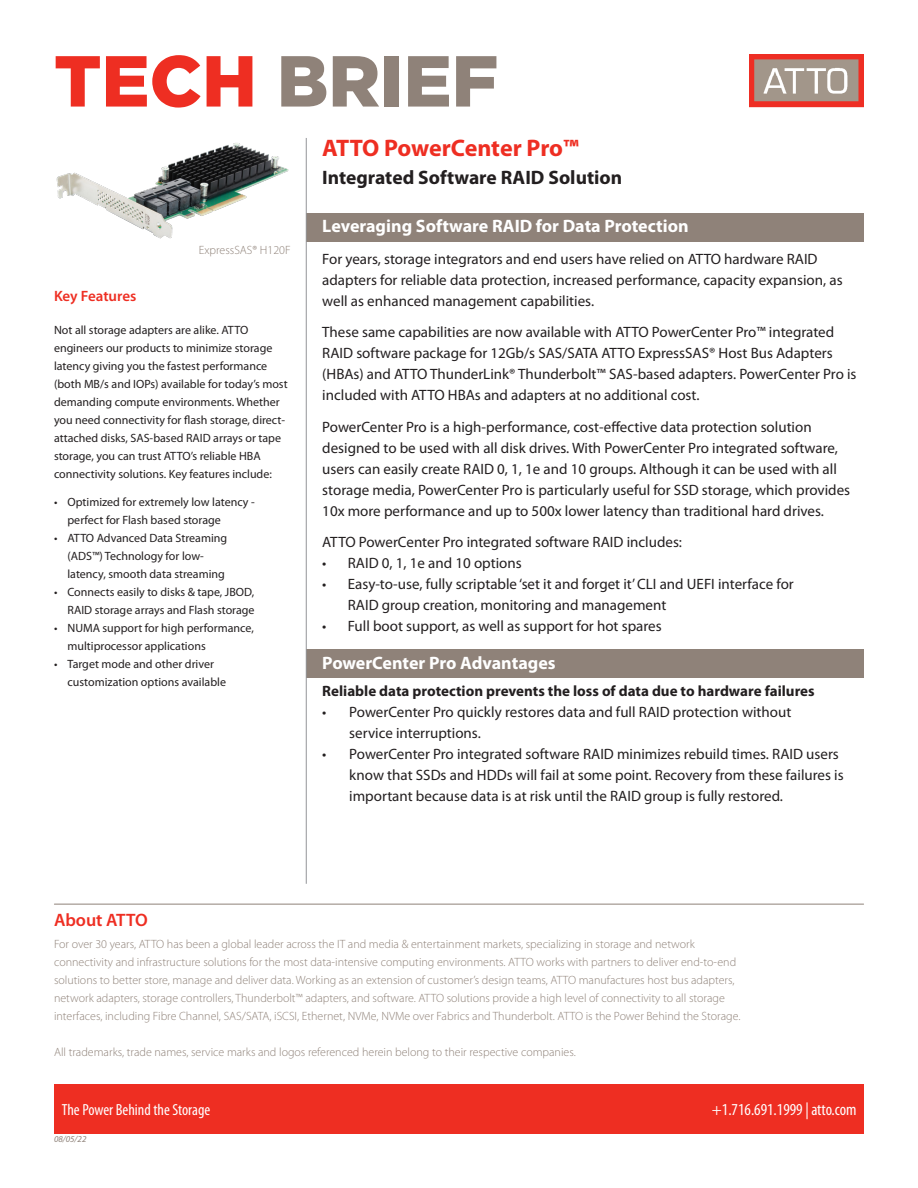
<style>
.page{position:relative;width:918px;height:1188px;background:#fff}
.page>*{position:absolute;margin:0;border:0;box-sizing:border-box;transform-origin:0 0}
.t1{font:900 72px "Gotham";color:#8f8279}
.t2{font:700 24px "Myriad Pro";letter-spacing:-.01em;color:#ee2e22}
.t3{font:700 19.5px "Myriad Pro";color:#231f20}
.t4{font:700 18px "Myriad Pro";color:#fff}
.Copy_Title{font:600 18px "Myriad Pro";color:#ee2e22}
.t5{font:condensed 16.8px "Myriad Pro";color:#fff}
.t6{font:condensed 16.05px "Myriad Pro";color:#fff}
.t7{font:15px/21px "Myriad Pro";color:#231f20}
.t8{font:700 15px "Myriad Pro";color:#231f20}
.Copy_Title-2{font:600 15px "Myriad Pro";letter-spacing:-.005em;color:#ee2e22}
.Highlight{font:300 12px/18px "Myriad Pro";color:#8f8279}
.Highlight-2{font:12px/18px "Myriad Pro";color:#231f20}
.t9{font:italic 9px "Myriad Pro";color:#8f8279}
.s1{color:#ee2e22}
</style>
<div class="page">
<div style="left:54px;top:1085px;width:810px;height:49px;background:#ee2e22"></div>
<hr style="left:54px;top:904px;width:810px;height:1px;background:#8f8279">
<div style="left:306px;top:213px;width:558px;height:29px;background:#8f8279"></div>
<div style="left:306px;top:649px;width:558px;height:29px;background:#8f8279"></div>
<img style="left:749px;top:54px;width:115px;height:53px">
<hr style="left:306px;top:138px;width:1px;height:746px;background:#939598">
<img style="left:56px;top:143px;width:233px;height:96px">
<p class="t1" style="left:54px;top:39px;width:446px"><span class="s1">TECH</span> BRIEF</p>
<p class="t2" style="left:322px;top:132px;width:258px">ATTO PowerCenter Pro™</p>
<p class="Copy_Title-2" style="left:54px;top:286px;width:84px">Key Features</p>
<p class="Highlight" style="left:199px;top:241px;width:93px">ExpressSAS® H120F</p>
<p class="Highlight-2" style="left:54px;top:321px;width:235px">Not all storage adapters are alike. ATTO engineers our products to minimize storage latency giving you the fastest performance (both MB/s and IOPs) available for today’s most demanding compute environments. Whether you need connectivity for flash storage, direct&shy;attached disks, SAS-based RAID arrays or tape storage, you can trust ATTO’s reliable HBA connectivity solutions. Key features include:</p>
<p class="Highlight-2" style="left:68px;top:493px;width:189px;text-indent:-14px">• Optimized for extremely low latency - perfect for Flash based storage</p>
<p class="Highlight-2" style="left:68px;top:529px;width:161px;text-indent:-14px">• ATTO Advanced Data Streaming (ADS™) Technology for low&shy;latency, smooth data streaming</p>
<p class="Highlight-2" style="left:54px;top:583px;width:202px;text-align:right">• Connects easily to disks &amp; tape, JBOD,<br>RAID storage arrays and Flash storage</p>
<p class="Highlight-2" style="left:68px;top:619px;width:188px;text-indent:-14px">• NUMA support for high performance, multiprocessor applications</p>
<p class="Highlight-2" style="left:68px;top:655px;width:160px;text-indent:-14px">• Target mode and other driver customization options available</p>
<p class="t3" style="left:322px;top:165px;width:301px">Integrated Software RAID Solution</p>
<p class="t4" style="left:322px;top:215px;width:368px">Leveraging Software RAID for Data Protection</p>
<p class="t7" style="left:322px;top:248px;width:522px">For years, storage integrators and end users have relied on ATTO hardware RAID adapters for reliable data protection, increased performance, capacity expansion, as well as enhanced management capabilities.</p>
<p class="t7" style="left:322px;top:322px;width:536px">These same capabilities are now available with ATTO PowerCenter Pro™ integrated RAID software package for 12Gb/s SAS/SATA ATTO ExpressSAS® Host Bus Adapters (HBAs) and ATTO ThunderLink® Thunderbolt™ SAS-based adapters. PowerCenter Pro is included with ATTO HBAs and adapters at no additional cost.</p>
<p class="t7" style="left:322px;top:416px;width:529px">PowerCenter Pro is a high-performance, cost-effective data protection solution designed to be used with all disk drives. With PowerCenter Pro integrated software, users can easily create RAID 0, 1, 1e and 10 groups. Although it can be used with all storage media, PowerCenter Pro is particularly useful for SSD storage, which provides 10x more performance and up to 500x lower latency than traditional hard drives.</p>
<p class="t7" style="left:322px;top:532px;width:361px">ATTO PowerCenter Pro integrated software RAID includes:</p>
<p class="t7" style="left:322px;top:553px;width:201px">• RAID 0, 1, 1e and 10 options</p>
<p class="t7" style="left:348px;top:574px;width:448px;text-indent:-26px">• Easy-to-use, fully scriptable ‘set it and forget it’ CLI and UEFI interface for<br>RAID group creation, monitoring and management</p>
<p class="t7" style="left:322px;top:616px;width:341px">• Full boot support, as well as support for hot spares</p>
<p class="t4" style="left:322px;top:651px;width:235px">PowerCenter Pro Advantages</p>
<p class="t8" style="left:322px;top:681px;width:494px">Reliable data protection prevents the loss of data due to hardware failures</p>
<p class="t7" style="left:349px;top:701px;width:444px;text-indent:-27px">• PowerCenter Pro quickly restores data and full RAID protection without service interruptions.</p>
<p class="t7" style="left:349px;top:743px;width:496px;text-indent:-27px">• PowerCenter Pro integrated software RAID minimizes rebuild times. RAID users know that SSDs and HDDs will fail at some point. Recovery from these failures is important because data is at risk until the RAID group is fully restored.</p>
<p class="Copy_Title" style="left:54px;top:909px;width:95px">About ATTO</p>
<p class="Highlight" style="left:54px;top:935px;width:688px">For over 30 years, ATTO has been a global leader across the IT and media &amp; entertainment markets, specializing in storage and network connectivity and infrastructure solutions for the most data-intensive computing environments. ATTO works with partners to deliver end-to-end solutions to better store, manage and deliver data. Working as an extension of customer’s design teams, ATTO manufactures host bus adapters, network adapters, storage controllers, Thunderbolt™ adapters, and software. ATTO solutions provide a high level of connectivity to all storage interfaces, including Fibre Channel, SAS/SATA, iSCSI, Ethernet, NVMe, NVMe over Fabrics and Thunderbolt. ATTO is the Power Behind the Storage.</p>
<p class="Highlight" style="left:54px;top:1043px;width:523px">All trademarks, trade names, service marks and logos referenced herein belong to their respective companies.</p>
<p class="t6" style="left:62px;top:1100px;width:150px">The Power Behind the Storage</p>
<p class="t5" style="left:712px;top:1099px;width:146px">+1.716.691.1999 | atto.com</p>
<p class="t9" style="left:54px;top:1133px;width:34px">08/05/22</p>
</div>
